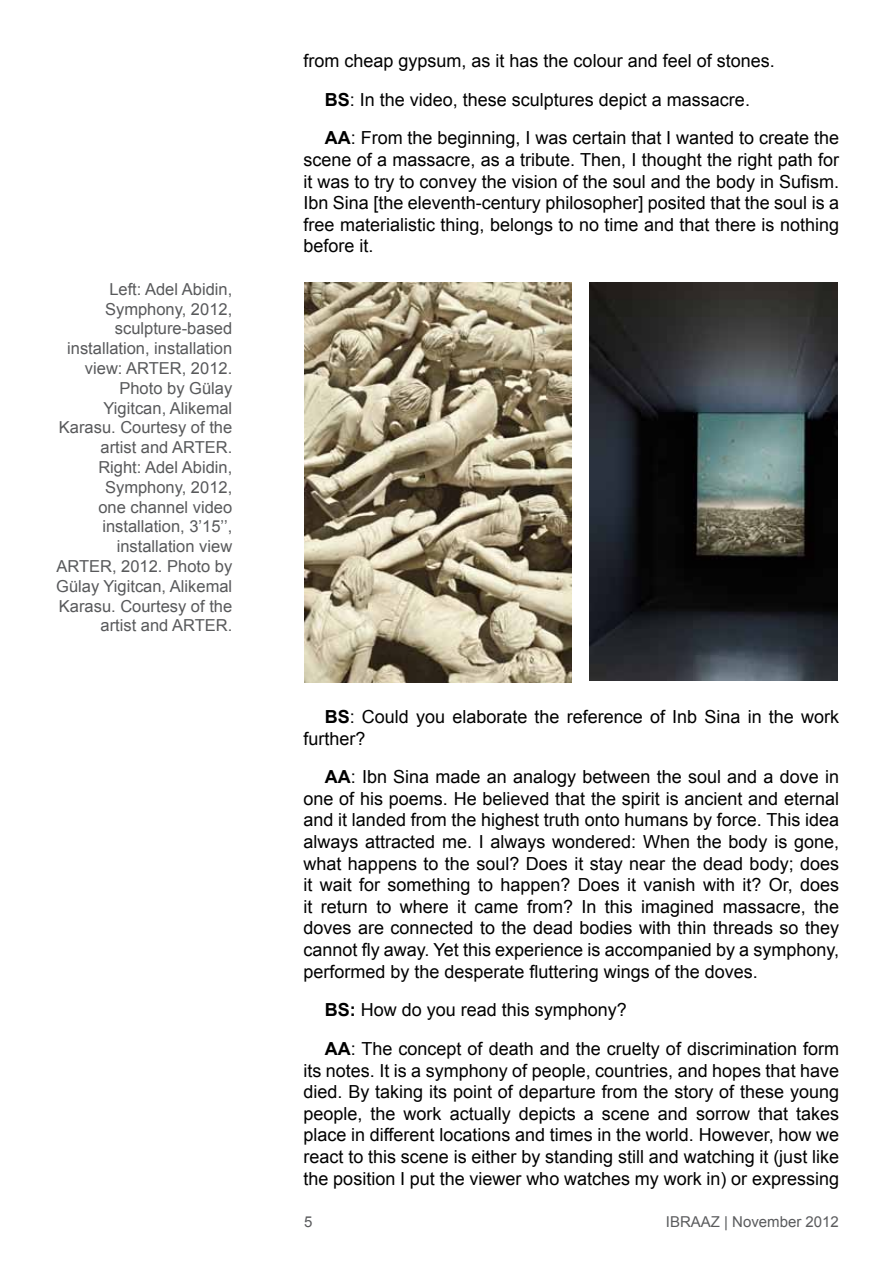
<style>
.page{position:relative;width:893px;height:1263px;background:#fff}
.page>*{position:absolute;margin:0;border:0;box-sizing:border-box;transform-origin:0 0}
.t1{font:18px/21.6px "Arial";color:#000}
.t2{font:16.5px/19.8px "Arial";color:#58595b;text-align:right}
.t3{font:15px "Arial";color:#5a5b5d}
.s1{font-weight:700}
</style>
<div class="page">
<img style="left:589px;top:283px;width:249px;height:397px">
<img style="left:304px;top:283px;width:267px;height:399px">
<p class="t2" style="left:56px;top:279px;width:178px">Left: Adel Abidin,<br>Symphony, 2012, sculpture-based installation, installation view: ARTER, 2012.<br>Photo by Gülay<br>Yigitcan, Alikemal<br>Karasu. Courtesy of the artist and ARTER.<br>Right: Adel Abidin,<br>Symphony, 2012,<br>one channel video installation, 3’15’’, installation view<br>ARTER, 2012. Photo by<br>Gülay Yigitcan, Alikemal<br>Karasu. Courtesy of the artist and ARTER.</p>
<p class="t1" style="left:325px;top:42px;width:516px;line-height:38.5px;text-indent:-21px">from cheap gypsum, as it has the colour and feel of stones.<br><span class="s1">BS</span>: In the video, these sculptures depict a massacre.<br><span class="s1">AA</span>: From the beginning, I was certain that I wanted to create the</p>
<p class="t1" style="left:303px;top:149px;width:537px;text-align:justify">scene of a massacre, as a tribute. Then, I thought the right path for it was to try to convey the vision of the soul and the body in Sufism.<br>Ibn Sina [the eleventh-century philosopher] posited that the soul is a free materialistic thing, belongs to no time and that there is nothing before it.</p>
<p class="t1" style="left:303px;top:706px;width:537px;text-indent:21px"><span class="s1">BS</span>: Could you elaborate the reference of Inb Sina in the work further?</p>
<p class="t1" style="left:303px;top:766px;width:537px;text-align:justify;text-indent:21px"><span class="s1">AA</span>: Ibn Sina made an analogy between the soul and a dove in one of his poems. He believed that the spirit is ancient and eternal and it landed from the highest truth onto humans by force. This idea always attracted me. I always wondered: When the body is gone, what happens to the soul? Does it stay near the dead body; does it wait for something to happen? Does it vanish with it? Or, does it return to where it came from? In this imagined massacre, the doves are connected to the dead bodies with thin threads so they cannot fly away. Yet this experience is accompanied by a symphony, performed by the desperate fluttering wings of the doves.</p>
<p class="t1" style="left:325px;top:991px;width:516px;line-height:38.5px"><span class="s1">BS:</span> How do you read this symphony?<br><span class="s1">AA</span>: The concept of death and the cruelty of discrimination form</p>
<p class="t1" style="left:303px;top:1059px;width:537px;text-align:justify">its notes. It is a symphony of people, countries, and hopes that have died. By taking its point of departure from the story of these young people, the work actually depicts a scene and sorrow that takes place in different locations and times in the world. However, how we react to this scene is either by standing still and watching it (just like the position I put the viewer who watches my work in) or expressing</p>
<p class="t3" style="left:304px;top:1213px;width:10px">5</p>
<p class="t3" style="left:666px;top:1213px;width:175px">IBRAAZ | November 2012</p>
</div>
